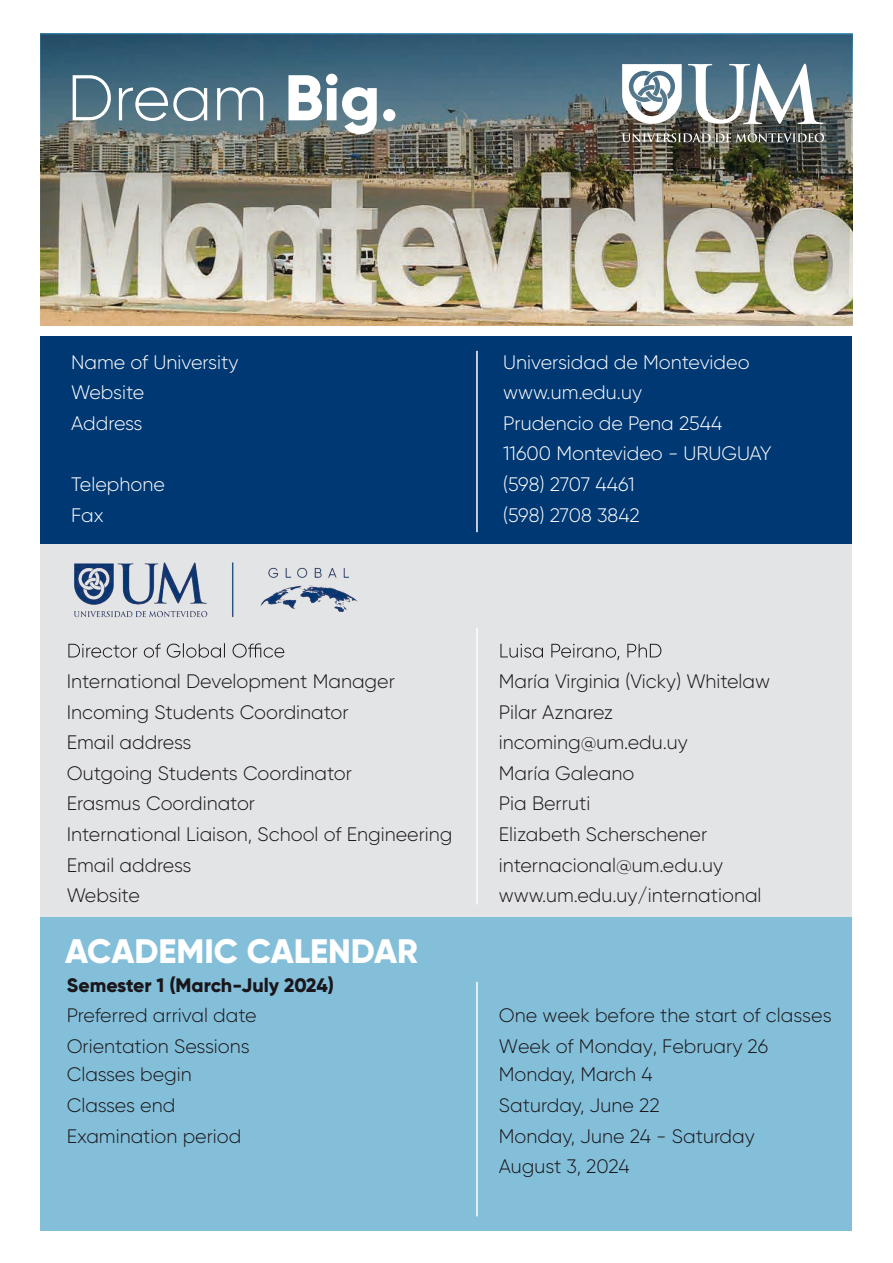
<style>
.page{position:relative;width:893px;height:1263px;background:#fff}
.page>*{position:absolute;margin:0;border:0;box-sizing:border-box;transform-origin:0 0}
.t1{font:300 64.5px "Gilroy";color:#fff}
.t2{font:800 33.9px "Gilroy";color:#fff}
.t3{font:300 19.5px/30.6px "Gilroy";color:#1a171c}
.t4{font:300 19.5px/30.6px "Gilroy";color:#fff}
.t5{font:800 19.5px "Gilroy";color:#1a171c}
.t6{font:300 19.5px "Gilroy";letter-spacing:-.02em;color:#fff}
.s1{font-weight:800}
</style>
<div class="page">
<img style="left:40px;top:34px;width:813px;height:292px">
<div style="left:41px;top:544px;width:811px;height:372px;background:#e3e4e5"></div>
<div style="left:41px;top:917px;width:811px;height:313px;background:#84bfd9"></div>
<div style="left:41px;top:336px;width:811px;height:207px;background:#003873"></div>
<img style="left:47px;top:543px;width:339px;height:75px">
<svg style="left:68px;top:643px;width:593px;height:17px"></svg>
<hr style="left:476px;top:628px;width:2px;height:276px;background:#fff">
<hr style="left:476px;top:351px;width:2px;height:181px;background:#fff">
<hr style="left:476px;top:982px;width:2px;height:234px;background:#fff">
<svg style="left:622px;top:64px;width:60px;height:60px"></svg>
<svg style="left:622px;top:133px;width:202px;height:9px;background:#808079"></svg>
<svg style="left:688px;top:64px;width:135px;height:60px"></svg>
<h1 class="t1" style="left:67px;top:58px;width:333px">Dream <span class="s1">Big.</span></h1>
<p class="t4" style="left:71px;top:346px;width:169px">Name of University</p>
<p class="t4" style="left:503px;top:346px;width:248px">Universidad de Montevideo</p>
<p class="t4" style="left:71px;top:377px;width:75px">Website</p>
<p class="t4" style="left:503px;top:377px;width:140px">www.um.edu.uy</p>
<p class="t4" style="left:71px;top:407px;width:73px">Address</p>
<p class="t4" style="left:503px;top:407px;width:270px">Prudencio de Pena 2544<br>11600 Montevideo - URUGUAY</p>
<p class="t4" style="left:71px;top:469px;width:95px">Telephone</p>
<p class="t6" style="left:503px;top:472px;width:133px">(598) 2707 4461</p>
<p class="t4" style="left:71px;top:499px;width:34px">Fax</p>
<p class="t4" style="left:503px;top:499px;width:138px">(598) 2708 3842</p>
<p class="t3" style="left:67px;top:666px;width:330px">International Development Manager</p>
<p class="t3" style="left:499px;top:666px;width:273px">María Virginia (Vicky) Whitelaw</p>
<p class="t3" style="left:67px;top:696px;width:283px">Incoming Students Coordinator</p>
<p class="t3" style="left:499px;top:696px;width:116px">Pilar Aznarez</p>
<p class="t3" style="left:67px;top:727px;width:126px">Email address</p>
<p class="t3" style="left:499px;top:727px;width:191px">incoming@um.edu.uy</p>
<p class="t3" style="left:67px;top:757px;width:287px">Outgoing Students Coordinator</p>
<p class="t3" style="left:499px;top:757px;width:137px">María Galeano</p>
<p class="t3" style="left:67px;top:788px;width:190px">Erasmus Coordinator</p>
<p class="t3" style="left:499px;top:788px;width:93px">Pia Berruti</p>
<p class="t3" style="left:67px;top:819px;width:387px">International Liaison, School of Engineering</p>
<p class="t3" style="left:499px;top:819px;width:210px">Elizabeth Scherschener</p>
<p class="t3" style="left:67px;top:849px;width:126px">Email address</p>
<p class="t3" style="left:499px;top:849px;width:226px">internacional@um.edu.uy</p>
<p class="t3" style="left:67px;top:880px;width:75px">Website</p>
<p class="t3" style="left:499px;top:880px;width:264px">www.um.edu.uy/international</p>
<h2 class="t2" style="left:65px;top:930px;width:355px">ACADEMIC CALENDAR</h2>
<p class="t5" style="left:67px;top:972px;width:269px">Semester 1 (March-July 2024)</p>
<p class="t3" style="left:67px;top:1000px;width:191px">Preferred arrival date</p>
<p class="t3" style="left:499px;top:1000px;width:334px">One week before the start of classes</p>
<p class="t3" style="left:67px;top:1030px;width:184px">Orientation Sessions</p>
<p class="t3" style="left:499px;top:1030px;width:271px">Week of Monday, February 26</p>
<p class="t3" style="left:67px;top:1059px;width:127px">Classes begin</p>
<p class="t3" style="left:499px;top:1059px;width:155px">Monday, March 4</p>
<p class="t3" style="left:67px;top:1089px;width:110px">Classes end</p>
<p class="t3" style="left:499px;top:1089px;width:162px">Saturday, June 22</p>
<p class="t3" style="left:67px;top:1120px;width:176px">Examination period</p>
<p class="t3" style="left:499px;top:1120px;width:258px">Monday, June 24 - Saturday<br>August 3, 2024</p>
</div>
